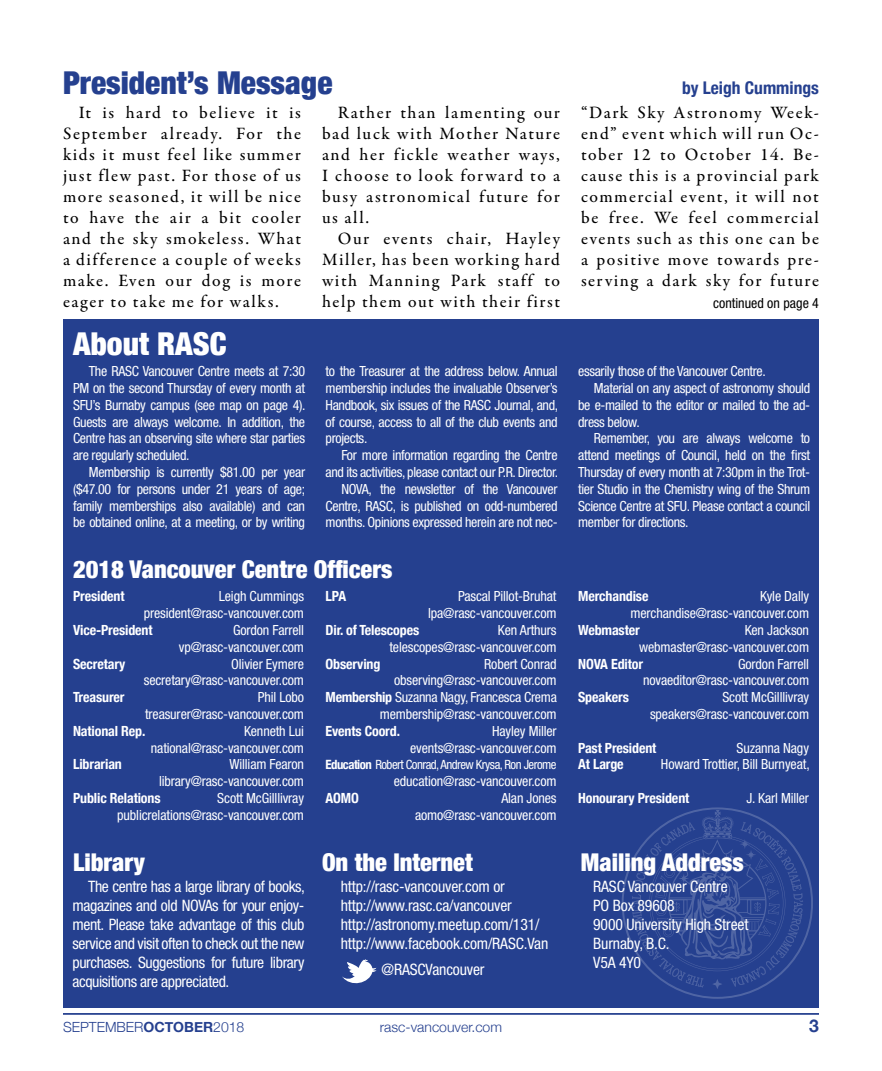
<style>
.page{position:relative;width:882px;height:1071px;background:#fff}
.page>*{position:absolute;margin:0;border:0;box-sizing:border-box;transform-origin:0 0}
.t1{font:900 condensed 31.5px "Helvetica Neue";color:#25408f}
.t2{font:900 condensed 31.5px "Helvetica Neue";color:#fff}
.t3{font:900 condensed 24.5px "Helvetica Neue";color:#fff}
.t4{font:500 17.5px/21px "Garamond Premr Pro";letter-spacing:.09em;color:#000;text-align:justify}
.t5{font:700 condensed 17.5px "Helvetica Neue";color:#25408f}
.t6{font:700 17.5px "Helvetica Neue";color:#25408f}
.t7{font:condensed 15.75px/18.9px "Helvetica Neue LT Std";letter-spacing:-.01em;color:#fff}
.t8{font:condensed 14px/16.8px "Helvetica Neue LT Std";letter-spacing:-.01em;color:#fff;text-align:right}
.t9{font:700 condensed 14px "Helvetica Neue";letter-spacing:-.01em;color:#fff}
.t10{font:300 14px "Helvetica Neue";color:#25408f}
.t11{font:condensed 14px "Helvetica Neue LT Std";color:#000}
.t12{font:condensed 12.78px "Helvetica Neue LT Std";letter-spacing:-.04em;color:#fff}
.s1{font-family:"Helvetica Neue";font-weight:700}
.s2{font-weight:700}
</style>
<div class="page">
<hr style="left:63px;top:1013px;width:756px;height:2px;background:#25408f">
<div style="left:63px;top:319px;width:756px;height:689px;background:#25408f"></div>
<svg style="left:622px;top:807px;width:191px;height:192px"></svg>
<svg style="left:342px;top:959px;width:35px;height:24px"></svg>
<h1 class="t1" style="left:63px;top:56px;width:271px">President’s Message</h1>
<p class="t5" style="left:682px;top:73px;width:138px">by Leigh Cummings</p>
<p class="t4" style="left:63px;top:102px;width:240px;text-indent:16px">It is hard to believe it is September already. For the kids it must feel like summer just flew past. For those of us more seasoned, it will be nice to have the air a bit cooler and the sky smokeless. What a difference a couple of weeks make. Even our dog is more eager to take me for walks.</p>
<p class="t4" style="left:322px;top:103px;width:240px;text-indent:16px">Rather than lamenting our bad luck with Mother Nature and her fickle weather ways, I choose to look forward to a busy astronomical future for us all.</p>
<p class="t4" style="left:581px;top:102px;width:240px">“Dark Sky Astronomy Week&shy;end” event which will run Oc&shy;tober 12 to October 14. Be&shy;cause this is a provincial park commercial event, it will not be free. We feel commercial events such as this one can be a positive move towards pre&shy;serving a dark sky for future</p>
<p class="t4" style="left:322px;top:229px;width:240px;text-indent:16px">Our events chair, Hayley Miller, has been working hard with Manning Park staff to help them out with their first</p>
<p class="t11" style="left:713px;top:295px;width:107px">continued on page 4</p>
<h1 class="t2" style="left:73px;top:318px;width:155px">About RASC</h1>
<p class="t8" style="left:73px;top:363px;width:234px;text-align:justify;text-indent:16px">The RASC Vancouver Centre meets at 7:30<br>PM on the second Thursday of every month at SFU’s Burnaby campus (see map on page 4).<br>Guests are always welcome. In addition, the Centre has an observing site where star parties are regularly scheduled.</p>
<p class="t8" style="left:73px;top:464px;width:234px;text-align:justify;text-indent:16px">Membership is currently $81.00 per year ($47.00 for persons under 21 years of age; family memberships also available) and can be obtained online, at a meeting, or by writing</p>
<p class="t8" style="left:326px;top:363px;width:234px;text-align:justify">to the Treasurer at the address below. Annual membership includes the invaluable Observer’s Handbook, six issues of the RASC Journal, and, of course, access to all of the club events and projects.</p>
<p class="t8" style="left:326px;top:447px;width:234px">For more information regarding the Centre and its activities, please contact our P.R. Director.<br>NOVA, the newsletter of the Vancouver Centre, RASC, is published on odd-numbered months. Opinions expressed herein are not nec-</p>
<h2 class="t3" style="left:73px;top:549px;width:321px">2018 Vancouver Centre Officers</h2>
<p class="t9" style="left:73px;top:585px;width:53px">President</p>
<p class="t8" style="left:144px;top:588px;width:162px">Leigh Cummings president@rasc-vancouver.com</p>
<p class="t9" style="left:73px;top:618px;width:81px">Vice-President</p>
<p class="t8" style="left:179px;top:622px;width:127px">Gordon Farrell vp@rasc-vancouver.com</p>
<p class="t9" style="left:73px;top:652px;width:54px">Secretary</p>
<p class="t8" style="left:144px;top:655px;width:162px">Olivier Eymere secretary@rasc-vancouver.com</p>
<p class="t9" style="left:73px;top:686px;width:53px">Treasurer</p>
<p class="t8" style="left:145px;top:689px;width:160px">Phil Lobo treasurer@rasc-vancouver.com</p>
<p class="t9" style="left:73px;top:719px;width:74px">National Rep.</p>
<p class="t8" style="left:151px;top:722px;width:155px">Kenneth Lui national@rasc-vancouver.com</p>
<p class="t9" style="left:73px;top:753px;width:50px">Librarian</p>
<p class="t8" style="left:159px;top:756px;width:146px">William Fearon library@rasc-vancouver.com</p>
<p class="t9" style="left:73px;top:786px;width:89px">Public Relations</p>
<p class="t9" style="left:326px;top:585px;width:22px">LPA</p>
<p class="t8" style="left:428px;top:588px;width:130px">Pascal Pillot-Bruhat lpa@rasc-vancouver.com</p>
<p class="t9" style="left:326px;top:618px;width:95px">Dir. of Telescopes</p>
<p class="t8" style="left:389px;top:622px;width:169px">Ken Arthurs telescopes@rasc-vancouver.com</p>
<p class="t8" style="left:326px;top:655px;width:233px">Robert Conrad observing@rasc-vancouver.com<br><span class="s1">Membership</span> Suzanna Nagy, Francesca Crema membership@rasc-vancouver.com</p>
<p class="t9" style="left:326px;top:719px;width:76px">Events Coord.</p>
<p class="t8" style="left:410px;top:722px;width:148px">Hayley Miller events@rasc-vancouver.com</p>
<p class="t12" style="left:326px;top:758px;width:233px"><span class="s1">Education</span> Robert Conrad, Andrew Krysa, Ron Jerome</p>
<p class="t8" style="left:394px;top:773px;width:164px">education@rasc-vancouver.com</p>
<p class="t9" style="left:326px;top:786px;width:35px">AOMO</p>
<p class="t8" style="left:415px;top:790px;width:143px">Alan Jones aomo@rasc-vancouver.com</p>
<p class="t9" style="left:326px;top:652px;width:56px">Observing</p>
<p class="t8" style="left:117px;top:790px;width:188px">Scott McGilllivray publicrelations@rasc-vancouver.com</p>
<p class="t8" style="left:578px;top:363px;width:189px">essarily those of the Vancouver Centre.</p>
<p class="t8" style="left:594px;top:380px;width:218px">Material on any aspect of astronomy should</p>
<p class="t8" style="left:578px;top:396px;width:234px">be e-mailed to the editor or mailed to the ad-</p>
<p class="t8" style="left:578px;top:413px;width:63px">dress below.</p>
<p class="t8" style="left:594px;top:430px;width:218px">Remember, you are always welcome to</p>
<p class="t8" style="left:578px;top:447px;width:234px">attend meetings of Council, held on the first</p>
<p class="t8" style="left:578px;top:464px;width:234px">Thursday of every month at 7:30pm in the Trot-</p>
<p class="t8" style="left:578px;top:480px;width:234px">tier Studio in the Chemistry wing of the Shrum</p>
<p class="t8" style="left:578px;top:497px;width:234px">Science Centre at SFU. Please contact a council</p>
<p class="t8" style="left:578px;top:514px;width:112px">member for directions.</p>
<p class="t9" style="left:578px;top:585px;width:72px">Merchandise</p>
<p class="t8" style="left:630px;top:588px;width:180px">Kyle Dally merchandise@rasc-vancouver.com</p>
<p class="t9" style="left:578px;top:618px;width:63px">Webmaster</p>
<p class="t8" style="left:639px;top:622px;width:171px">Ken Jackson webmaster@rasc-vancouver.com</p>
<p class="t9" style="left:578px;top:652px;width:66px">NOVA Editor</p>
<p class="t8" style="left:643px;top:655px;width:168px">Gordon Farrell novaeditor@rasc-vancouver.com</p>
<p class="t9" style="left:578px;top:686px;width:52px">Speakers</p>
<p class="t8" style="left:650px;top:689px;width:161px">Scott McGilllivray speakers@rasc-vancouver.com</p>
<p class="t9" style="left:578px;top:736px;width:80px">Past President</p>
<p class="t8" style="left:737px;top:739px;width:74px">Suzanna Nagy</p>
<p class="t9" style="left:578px;top:753px;width:47px">At Large</p>
<p class="t8" style="left:661px;top:756px;width:150px">Howard Trottier, Bill Burnyeat,</p>
<p class="t9" style="left:578px;top:786px;width:113px">Honourary President</p>
<p class="t8" style="left:746px;top:790px;width:64px">J. Karl Miller</p>
<h2 class="t3" style="left:322px;top:842px;width:152px">On the Internet</h2>
<h2 class="t3" style="left:581px;top:842px;width:164px">Mailing Address</h2>
<h2 class="t3" style="left:73px;top:842px;width:73px">Library</h2>
<p class="t7" style="left:72px;top:877px;width:234px;text-align:justify;text-indent:16px">The centre has a large library of books, magazines and old NOVAs for your enjoy&shy;ment. Please take advantage of this club service and visit often to check out the new purchases. Suggestions for future library acquisitions are appreciated.</p>
<p class="t7" style="left:341px;top:877px;width:209px">http://rasc-vancouver.com or http://www.rasc.ca/vancouver http://astronomy.meetup.com/131/ http://www.facebook.com/RASC.Van</p>
<p class="t7" style="left:593px;top:877px;width:157px">RASC Vancouver Centre<br>PO Box 89608<br>9000 University High Street<br>Burnaby, B.C.<br>V5A 4Y0</p>
<p class="t7" style="left:382px;top:960px;width:104px">@RASCVancouver</p>
<p class="t10" style="left:63px;top:1016px;width:183px">SEPTEMBER<span class="s2">OCTOBER</span>2018</p>
<p class="t10" style="left:380px;top:1016px;width:124px">rasc-vancouver.com</p>
<p class="t6" style="left:809px;top:1012px;width:11px">3</p>
</div>
